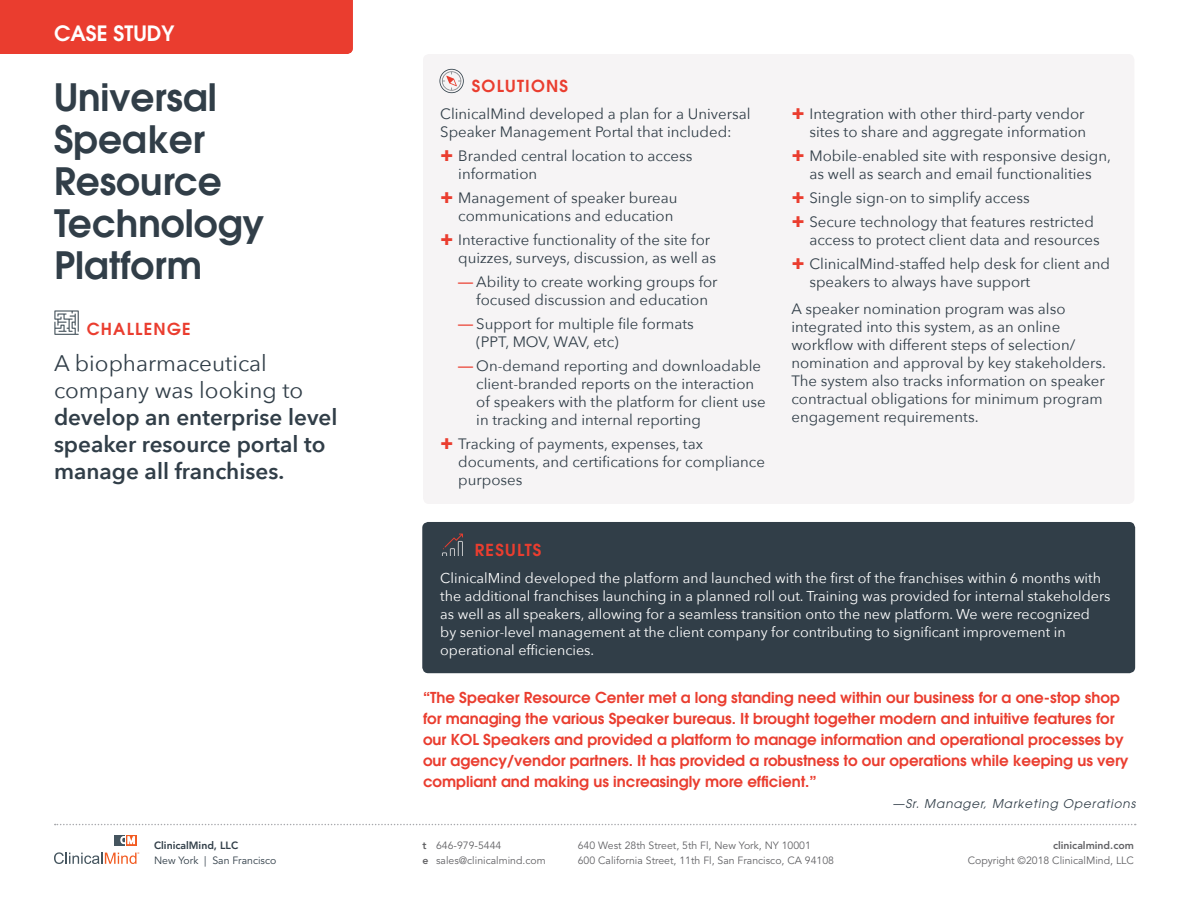
<style>
.page{position:relative;width:1188px;height:918px;background:#fff}
.page>*{position:absolute;margin:0;border:0;box-sizing:border-box;transform-origin:0 0}
.t1{font:600 37.5px/42px "Avant Garde";color:#313e48}
.intro{font:600 22.5px/27px "Avenir Next";color:#313e48}
.t2{font:600 21px "Avant Garde";color:#fff}
.H1-span{font:600 16.5px "Avant Garde";letter-spacing:.075em;color:#ea3d2f}
.body_copy{font:15px/18px "Avenir Next";color:#313e48}
.testimonial_-_quote{font:600 15px/21px "Avant Garde";color:#ea3d2f}
.t3{font:14.25px/18px "Avenir Next";color:#fff}
.testimonial_-_attrib{font:italic 12px "Avant Garde";letter-spacing:.075em;color:#313e48}
.t4{font:10.5px/15px "Avenir";color:#636366}
.t5{font:10.5px "Avenir";color:#313e48}
.t6{font:800 10.5px "Avenir";color:#636366}
.t7{font:800 10.5px "Avenir";color:#313e48}
.t8{font:2.55px "Helvetica Neue LT Std";color:#f25b21}
.s1{font-weight:400}
.s2{font-family:"Arial";color:#ea3d2f}
.s3{font-weight:800}
</style>
<div class="page">
<div style="left:114px;top:835px;width:11px;height:10px;background:#45555f"></div>
<svg style="left:54px;top:852px;width:82px;height:12px"></svg>
<div style="left:126px;top:835px;width:11px;height:10px;background:#f25b21"></div>
<svg style="left:121px;top:836px;width:14px;height:8px"></svg>
<svg style="left:55px;top:824px;width:1081px;height:1px"></svg>
<div style="left:0;top:0;width:353px;height:54px;background:#ea3d2f"></div>
<div style="left:423px;top:54px;width:711px;height:450px;background:#f6f4f5;border-radius:6px"></div>
<div style="left:422px;top:522px;width:713px;height:151px;background:#313e48;border-radius:6px"></div>
<svg style="left:439px;top:69px;width:25px;height:24px"></svg>
<svg style="left:442px;top:534px;width:21px;height:22px"></svg>
<svg style="left:54px;top:311px;width:25px;height:24px"></svg>
<h3 class="t2" style="left:54px;top:19px;width:122px">CASE STUDY</h3>
<p class="t1" style="left:54px;top:76px;width:212px">Universal<br>Speaker<br>Resource<br>Technology<br>Platform</p>
<h1 class="H1-span" style="left:87px;top:318px;width:105px">CHALLENGE</h1>
<p class="intro" style="left:54px;top:349px;width:285px"><span class="s1">A biopharmaceutical company was looking to </span>develop an enterprise level speaker resource portal to manage all franchises.</p>
<p class="H1-span" style="left:472px;top:75px;width:98px">SOLUTIONS</p>
<p class="body_copy" style="left:440px;top:104px;width:312px">ClinicalMind developed a plan for a Universal<br>Speaker Management Portal that included:</p>
<p class="body_copy" style="left:458px;top:146px;width:236px">Branded central location to access information</p>
<p class="body_copy" style="left:458px;top:188px;width:221px">Management of speaker bureau communications and education</p>
<p class="body_copy" style="left:458px;top:230px;width:260px">Interactive functionality of the site for quizzes, surveys, discussion, as well as</p>
<p class="body_copy" style="left:458px;top:272px;width:261px;text-align:center"><span class="s2">—</span> Ability to create working groups for focused discussion and education</p>
<p class="body_copy" style="left:476px;top:314px;width:219px;text-indent:-18px"><span class="s2">—</span> Support for multiple file formats (PPT, MOV, WAV, etc)</p>
<p class="body_copy" style="left:476px;top:356px;width:291px;text-indent:-18px"><span class="s2">—</span> On-demand reporting and downloadable client-branded reports on the interaction of speakers with the platform for client use in tracking and internal reporting</p>
<p class="body_copy" style="left:458px;top:434px;width:308px">Tracking of payments, expenses, tax documents, and certifications for compliance purposes</p>
<p class="body_copy" style="left:809px;top:104px;width:278px">Integration with other third-party vendor sites to share and aggregate information</p>
<p class="body_copy" style="left:809px;top:146px;width:303px">Mobile-enabled site with responsive design, as well as search and email functionalities</p>
<p class="body_copy" style="left:809px;top:188px;width:222px">Single sign-on to simplify access</p>
<p class="body_copy" style="left:809px;top:212px;width:292px">Secure technology that features restricted access to protect client data and resources</p>
<p class="body_copy" style="left:809px;top:254px;width:302px">ClinicalMind-staffed help desk for client and speakers to always have support</p>
<p class="body_copy" style="left:791px;top:299px;width:316px">A speaker nomination program was also integrated into this system, as an online workflow with different steps of selection/ nomination and approval by key stakeholders.<br>The system also tracks information on speaker contractual obligations for minimum program engagement requirements.</p>
<h1 class="H1-span" style="left:475px;top:539px;width:68px">RESULTS</h1>
<h1 class="t3" style="left:440px;top:569px;width:672px">ClinicalMind developed the platform and launched with the first of the franchises within 6 months with the additional franchises launching in a planned roll out. Training was provided for internal stakeholders as well as all speakers, allowing for a seamless transition onto the new platform. We were recognized<br>by senior-level management at the client company for contributing to significant improvement in operational efficiencies.</h1>
<p class="testimonial_-_quote" style="left:423px;top:687px;width:707px">“The Speaker Resource Center met a long standing need within our business for a one-stop shop for managing the various Speaker bureaus. It brought together modern and intuitive features for our KOL Speakers and provided a platform to manage information and operational processes by our agency/vendor partners. It has provided a robustness to our operations while keeping us very compliant and making us increasingly more efficient.”</p>
<p class="testimonial_-_attrib" style="left:892px;top:796px;width:245px">—Sr. Manager, Marketing Operations</p>
<p class="t8" style="left:137px;top:852px;width:4px">®</p>
<p class="t4" style="left:578px;top:838px;width:258px">640 West 28th Street, 5th Fl, New York, NY 10001<br>600 California Street, 11th Fl, San Francisco, CA 94108</p>
<p class="t7" style="left:154px;top:839px;width:86px">ClinicalMind, LLC</p>
<p class="t5" style="left:154px;top:854px;width:124px">New York | San Francisco</p>
<p class="t4" style="left:423px;top:838px;width:125px"><span class="s3">t</span> 646-979-5444<br><span class="s3">e</span> sales@clinicalmind.com</p>
<p class="t6" style="left:1053px;top:839px;width:82px">clinicalmind.com</p>
<p class="t4" style="left:968px;top:853px;width:168px">Copyright ©2018 ClinicalMind, LLC</p>
</div>
